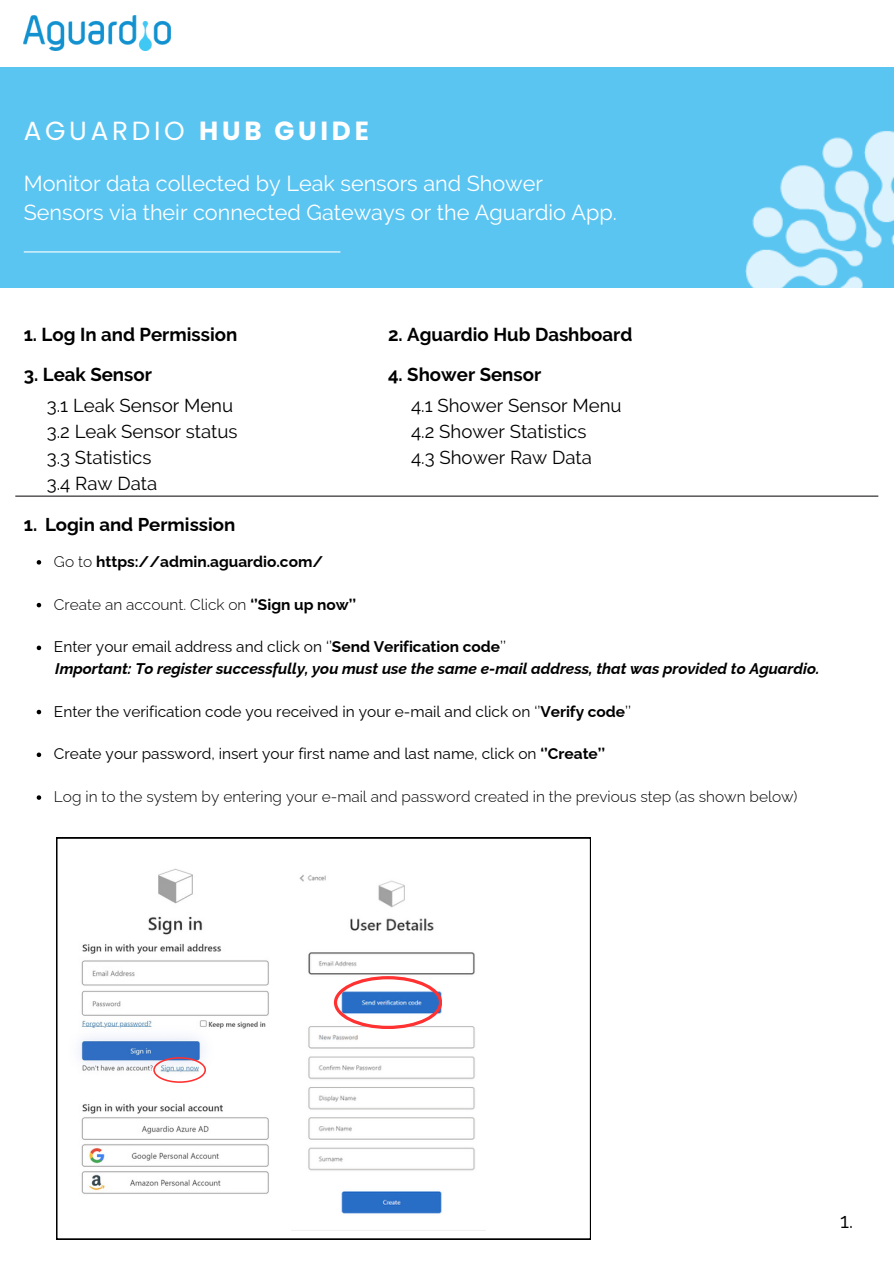
<style>
.page{position:relative;width:894px;height:1264px;background:#fff}
.page>*{position:absolute;margin:0;border:0;box-sizing:border-box;transform-origin:0 0}
.t1{font:26.25px "Poppins";letter-spacing:.14em;color:#fff}
.t2{font:21.6px/29.2px "Raleway";color:#fff}
.t3{font:20.85px "Raleway";color:#000}
.t4{font:18.6px/25.8px "Raleway";color:#000}
.t5{font:700 18.6px "Raleway";color:#000}
.t6{font:15.45px "Raleway";color:#000}
.t7{font:300 15.45px "Raleway";color:#000}
.t8{font:italic 700 15.45px "Raleway";color:#000}
.t9{font:700 15.45px "Raleway";color:#000}
.s1{font-weight:700}
.s2{color:#fff}
.s3{font-weight:300}
</style>
<div class="page">
<img style="left:24px;top:15px;width:146px;height:35px">
<div style="left:0;top:67px;width:893px;height:221px;background:#5bc5f2"></div>
<hr style="left:24px;top:251px;width:316px;height:1px;background:#fff">
<hr style="left:15px;top:495px;width:863px;height:1px;background:#231f20">
<svg style="left:37px;top:560px;width:4px;height:4px"></svg>
<svg style="left:37px;top:603px;width:4px;height:4px"></svg>
<svg style="left:37px;top:645px;width:4px;height:5px"></svg>
<svg style="left:37px;top:709px;width:4px;height:5px"></svg>
<svg style="left:37px;top:752px;width:4px;height:5px"></svg>
<svg style="left:37px;top:795px;width:4px;height:4px"></svg>
<svg style="left:56px;top:837px;width:534px;height:402px"></svg>
<img style="left:65px;top:854px;width:216px;height:351px">
<svg style="left:153px;top:1057px;width:53px;height:25px"></svg>
<img style="left:291px;top:864px;width:194px;height:366px">
<svg style="left:334px;top:976px;width:108px;height:52px"></svg>
<img style="left:745px;top:131px;width:148px;height:366px">
<p class="t1" style="left:24px;top:112px;width:346px">AGUARDIO <span class="s1">HUB GUIDE</span></p>
<p class="t2" style="left:24px;top:168px;width:594px">Monitor data collected by Leak sensors and Shower<br>Sensors via their connected Gateways or the Aguardio App.</p>
<h1 class="t5" style="left:24px;top:323px;width:215px">1. Log In and Permission</h1>
<h2 class="t5" style="left:24px;top:363px;width:130px">3. Leak Sensor</h2>
<h3 class="t4" style="left:47px;top:392px;width:192px">3.1 Leak Sensor Menu<br>3.2 Leak Sensor status<br>3.3 Statistics<br>3.4 Raw Data</h3>
<h3 class="t5" style="left:388px;top:323px;width:246px">2. Aguardio Hub Dashboard</h3>
<h3 class="t5" style="left:388px;top:363px;width:155px">4. Shower Sensor</h3>
<h3 class="t4" style="left:411px;top:392px;width:212px">4.1 Shower Sensor Menu<br>4.2 Shower Statistics<br>4.3 Shower Raw Data</h3>
<h4 class="t5" style="left:24px;top:513px;width:213px">1.<span class="s2">-</span>Login and Permission</h4>
<h4 class="t9" style="left:54px;top:552px;width:271px"><span class="s3">Go to</span> https://admin.aguardio.com/</h4>
<h3 class="t7" style="left:54px;top:595px;width:304px">Create an account. Click on <span class="s1">‘’Sign up now’’</span></h3>
<p class="t6" style="left:54px;top:638px;width:453px">Enter your email address and click on ‘’<span class="s1">Send Verification code</span>’’</p>
<p class="t8" style="left:55px;top:659px;width:765px">Important: To register successfully, you must use the same e-mail address, that was provided to Aguardio.</p>
<p class="t6" style="left:54px;top:702px;width:578px">Enter the verification code you received in your e-mail and click on ‘’<span class="s1">Verify code</span>’’</p>
<h5 class="t6" style="left:54px;top:744px;width:552px">Create your password, insert your first name and last name, click on <span class="s1">‘’Create’’</span></h5>
<p class="t7" style="left:54px;top:787px;width:744px">Log in to the system by entering your e-mail and password created in the previous step (as shown below)</p>
<p class="t3" style="left:839px;top:1208px;width:14px">1.</p>
</div>
